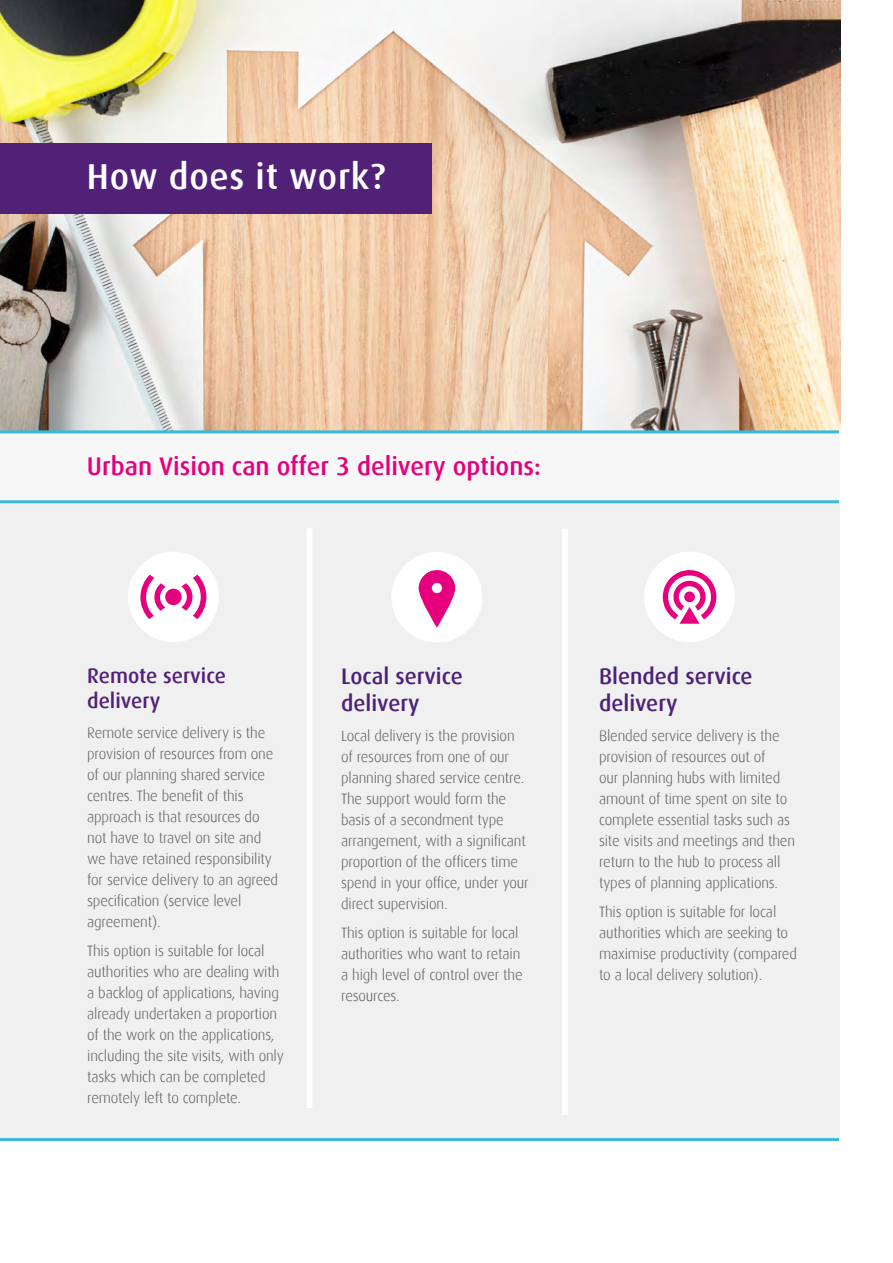
<style>
.page{position:relative;width:893px;height:1263px;background:#fff}
.page>*{position:absolute;margin:0;border:0;box-sizing:border-box;transform-origin:0 0}
.t1{font:500 36px "Dax";letter-spacing:.02em;color:#fff}
.t2{font:500 25.5px "Dax";color:#e6007d}
.t3{font:500 22.5px/27px "Dax";color:#4c2178}
.t4{font:500 21px/25.2px "Dax";color:#512178}
.t5{font:300 15px/21px "Dax";letter-spacing:-.01em;color:#575756}
</style>
<div class="page">
<div style="left:0;top:0;width:840px;height:1138px;background:#f1f0f0"></div>
<hr style="left:0;top:1138px;width:839px;height:3px;background:#3abad9">
<img style="left:0;top:0;width:840px;height:430px">
<div style="left:0;top:143px;width:432px;height:71px;background:#512178"></div>
<hr style="left:0;top:430px;width:839px;height:3px;background:#3abad9">
<div style="left:0;top:434px;width:847px;height:68px;background:#f7f7f7"></div>
<hr style="left:0;top:500px;width:839px;height:3px;background:#3abad9">
<div style="left:306px;top:528px;width:6px;height:580px;background:#fff"></div>
<div style="left:562px;top:528px;width:6px;height:587px;background:#fff"></div>
<div style="left:391px;top:552px;width:91px;height:90px;background:#fff;border-radius:50%"></div>
<div style="left:644px;top:552px;width:91px;height:90px;background:#fff;border-radius:50%"></div>
<div style="left:128px;top:552px;width:91px;height:90px;background:#fff;border-radius:50%"></div>
<div style="left:165px;top:589px;width:17px;height:16px;background:#e6007d;border-radius:50%"></div>
<svg style="left:181px;top:575px;width:25px;height:44px"></svg>
<svg style="left:140px;top:575px;width:26px;height:44px"></svg>
<svg style="left:663px;top:570px;width:53px;height:54px"></svg>
<svg style="left:419px;top:570px;width:36px;height:58px;fill:#e6007d"></svg>
<div style="left:432px;top:583px;width:10px;height:10px;background:#fff;border-radius:50%"></div>
<h1 class="t1" style="left:87px;top:156px;width:300px">How does it work?</h1>
<h2 class="t2" style="left:87px;top:452px;width:456px">Urban Vision can offer 3 delivery options:</h2>
<h3 class="t4" style="left:87px;top:663px;width:140px">Remote service delivery</h3>
<p class="t5" style="left:87px;top:722px;width:192px">Remote service delivery is the provision of resources from one of our planning shared service centres. The benefit of this approach is that resources do not have to travel on site and we have retained responsibility for service delivery to an agreed specification (service level agreement).</p>
<p class="t5" style="left:87px;top:941px;width:198px">This option is suitable for local authorities who are dealing with a backlog of applications, having already undertaken a proportion of the work on the applications, including the site visits, with only tasks which can be completed remotely left to complete.</p>
<h3 class="t3" style="left:341px;top:663px;width:123px">Local service delivery</h3>
<p class="t5" style="left:341px;top:725px;width:189px">Local delivery is the provision of resources from one of our planning shared service centre.<br>The support would form the basis of a secondment type arrangement, with a significant proportion of the officers time spend in your office, under your direct supervision.</p>
<p class="t5" style="left:341px;top:923px;width:183px">This option is suitable for local authorities who want to retain a high level of control over the resources.</p>
<h3 class="t3" style="left:599px;top:663px;width:155px">Blended service delivery</h3>
<p class="t5" style="left:599px;top:725px;width:197px">Blended service delivery is the provision of resources out of<br>our planning hubs with limited amount of time spent on site to complete essential tasks such as site visits and meetings and then return to the hub to process all types of planning applications.</p>
<p class="t5" style="left:599px;top:902px;width:199px">This option is suitable for local authorities which are seeking to maximise productivity (compared to a local delivery solution).</p>
</div>
